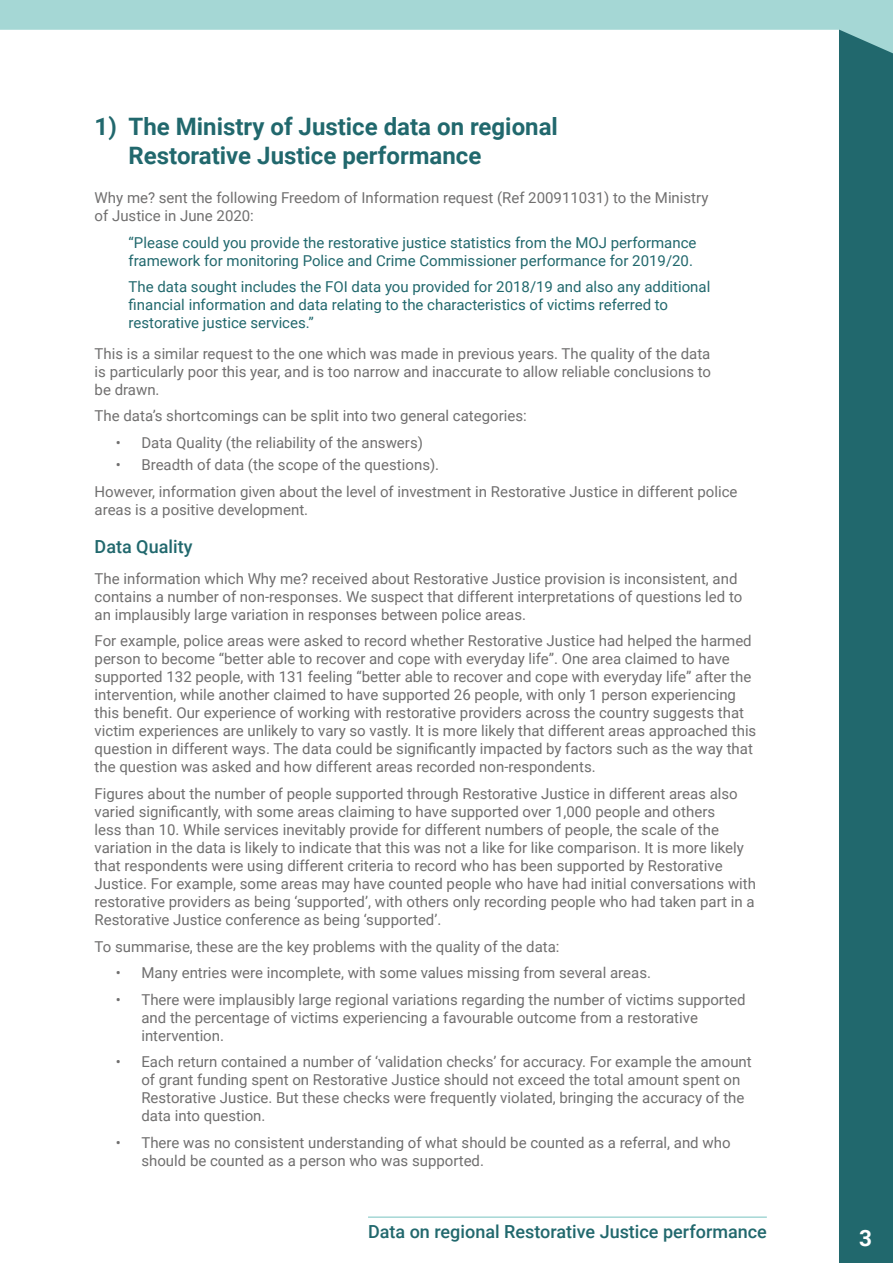
<style>
.page{position:relative;width:893px;height:1263px;background:#fff}
.page>*{position:absolute;margin:0;border:0;box-sizing:border-box;transform-origin:0 0}
.t1{font:700 24px/28.8px "Roboto";color:#21686d}
.t2{font:700 22.5px "Roboto";color:#fff}
.t3{font:500 18px "Roboto";color:#21686d}
.t4{font:15px/18px "Roboto";color:#706f6f}
.t5{font:15px/18px "Roboto";color:#21686d}
</style>
<div class="page">
<div style="left:839px;top:53px;width:54px;height:1210px;background:#21686d"></div>
<svg style="left:0;top:0;width:893px;height:53px;fill:#a5d7d5"></svg>
<hr style="left:368px;top:1216px;width:399px;height:2px;background:#a5d7d5">
<h1 class="t1" style="left:129px;top:111px;width:431px;text-indent:-34px">1) The Ministry of Justice data on regional<br>Restorative Justice performance</h1>
<p class="t4" style="left:95px;top:188px;width:615px">Why me? sent the following Freedom of Information request (Ref 200911031) to the Ministry of Justice in June 2020:</p>
<p class="t5" style="left:129px;top:233px;width:569px">“Please could you provide the restorative justice statistics from the MOJ performance framework for monitoring Police and Crime Commissioner performance for 2019/20.</p>
<p class="t5" style="left:129px;top:277px;width:583px">The data sought includes the FOI data you provided for 2018/19 and also any additional financial information and data relating to the characteristics of victims referred to restorative justice services.”</p>
<p class="t4" style="left:95px;top:344px;width:618px;text-align:justify">This is a similar request to the one which was made in previous years. The quality of the data is particularly poor this year, and is too narrow and inaccurate to allow reliable conclusions to be drawn.</p>
<p class="t4" style="left:95px;top:406px;width:434px">The data’s shortcomings can be split into two general categories:</p>
<p class="t4" style="left:116px;top:433px;width:309px">• Data Quality (the reliability of the answers)</p>
<p class="t4" style="left:95px;top:451px;width:644px;line-height:26.5px;text-indent:21px">• Breadth of data (the scope of the questions).<br>However, information given about the level of investment in Restorative Justice in different police</p>
<p class="t4" style="left:95px;top:500px;width:215px">areas is a positive development.</p>
<p class="t3" style="left:95px;top:534px;width:99px">Data Quality</p>
<p class="t4" style="left:95px;top:569px;width:649px">The information which Why me? received about Restorative Justice provision is inconsistent, and contains a number of non-responses. We suspect that different interpretations of questions led to an implausibly large variation in responses between police areas.</p>
<p class="t4" style="left:95px;top:631px;width:663px">For example, police areas were asked to record whether Restorative Justice had helped the harmed person to become “better able to recover and cope with everyday life”. One area claimed to have supported 132 people, with 131 feeling “better able to recover and cope with everyday life” after the intervention, while another claimed to have supported 26 people, with only 1 person experiencing this benefit. Our experience of working with restorative providers across the country suggests that victim experiences are unlikely to vary so vastly. It is more likely that different areas approached this question in different ways. The data could be significantly impacted by factors such as the way that the question was asked and how different areas recorded non-respondents.</p>
<p class="t4" style="left:95px;top:784px;width:663px">Figures about the number of people supported through Restorative Justice in different areas also varied significantly, with some areas claiming to have supported over 1,000 people and others<br>less than 10. While services inevitably provide for different numbers of people, the scale of the variation in the data is likely to indicate that this was not a like for like comparison. It is more likely that respondents were using different criteria to record who has been supported by Restorative Justice. For example, some areas may have counted people who have had initial conversations with restorative providers as being ‘supported’, with others only recording people who had taken part in a Restorative Justice conference as being ‘supported’.</p>
<p class="t4" style="left:95px;top:937px;width:466px">To summarise, these are the key problems with the quality of the data:</p>
<p class="t4" style="left:116px;top:963px;width:537px">• Many entries were incomplete, with some values missing from several areas.</p>
<p class="t4" style="left:141px;top:990px;width:606px;text-indent:-26px">• There were implausibly large regional variations regarding the number of victims supported and the percentage of victims experiencing a favourable outcome from a restorative intervention.</p>
<p class="t4" style="left:141px;top:1052px;width:612px;text-indent:-26px">• Each return contained a number of ‘validation checks’ for accuracy. For example the amount of grant funding spent on Restorative Justice should not exceed the total amount spent on Restorative Justice. But these checks were frequently violated, bringing the accuracy of the data into question.</p>
<p class="t4" style="left:141px;top:1133px;width:591px;text-indent:-26px">• There was no consistent understanding of what should be counted as a referral, and who should be counted as a person who was supported.</p>
<p class="t3" style="left:368px;top:1219px;width:400px">Data on regional Restorative Justice performance</p>
<h2 class="t2" style="left:859px;top:1222px;width:14px">3</h2>
</div>
